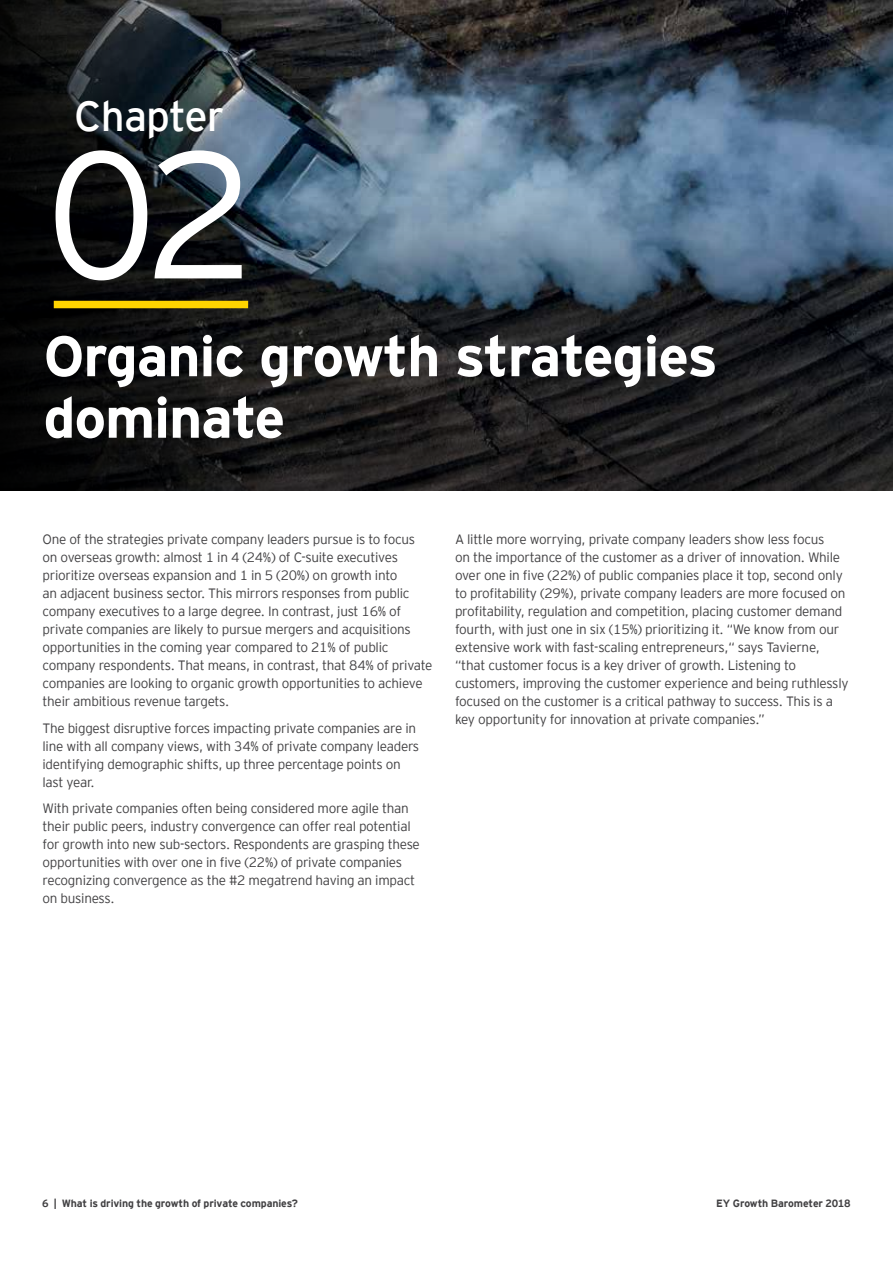
<style>
.page{position:relative;width:893px;height:1263px;background:#fff}
.page>*{position:absolute;margin:0;border:0;box-sizing:border-box;transform-origin:0 0}
.t1{font:300 180px "EY Interstate";color:#fff}
.t2{font:700 57px/61.5px "EY Interstate";letter-spacing:-.02em;color:#fff}
.t3{font:42px "EY Interstate";letter-spacing:-.02em;color:#fff}
.t4{font:300 13.5px/18px "EY Interstate";letter-spacing:-.02em;color:#414042}
.t5{font:700 10.5px "EY Interstate";letter-spacing:-.01em;color:#414042}
</style>
<div class="page">
<img style="left:545px;top:0;width:348px;height:156px">
<svg style="left:0;top:0;width:545px;height:156px;background:#333c44"></svg>
<svg style="left:0;top:156px;width:893px;height:335px;background:#2b333c"></svg>
<div style="left:54px;top:301px;width:194px;height:7px;background:#ffd400"></div>
<h3 class="t3" style="left:74px;top:86px;width:152px">Chapter</h3>
<h1 class="t1" style="left:46px;top:87px;width:212px">02</h1>
<h2 class="t2" style="left:44px;top:322px;width:676px">Organic growth strategies dominate</h2>
<p class="t4" style="left:43px;top:530px;width:392px">One of the strategies private company leaders pursue is to focus on overseas growth: almost 1 in 4 (24%) of C-suite executives prioritize overseas expansion and 1 in 5 (20%) on growth into<br>an adjacent business sector. This mirrors responses from public company executives to a large degree. In contrast, just 16% of private companies are likely to pursue mergers and acquisitions opportunities in the coming year compared to 21% of public company respondents. That means, in contrast, that 84% of private companies are looking to organic growth opportunities to achieve their ambitious revenue targets.</p>
<p class="t4" style="left:43px;top:718px;width:378px">The biggest disruptive forces impacting private companies are in line with all company views, with 34% of private company leaders identifying demographic shifts, up three percentage points on last year.</p>
<p class="t4" style="left:43px;top:799px;width:379px">With private companies often being considered more agile than their public peers, industry convergence can offer real potential for growth into new sub-sectors. Respondents are grasping these opportunities with over one in five (22%) of private companies recognizing convergence as the #2 megatrend having an impact on business.</p>
<p class="t4" style="left:455px;top:530px;width:395px">A little more worrying, private company leaders show less focus<br>on the importance of the customer as a driver of innovation. While over one in five (22%) of public companies place it top, second only to profitability (29%), private company leaders are more focused on profitability, regulation and competition, placing customer demand fourth, with just one in six (15%) prioritizing it. “We know from our extensive work with fast-scaling entrepreneurs,“ says Tavierne, “that customer focus is a key driver of growth. Listening to customers, improving the customer experience and being ruthlessly focused on the customer is a critical pathway to success. This is a key opportunity for innovation at private companies.”</p>
<p class="t5" style="left:42px;top:1195px;width:257px">6 | What is driving the growth of private companies?</p>
<p class="t5" style="left:716px;top:1195px;width:136px">EY Growth Barometer 2018</p>
</div>
